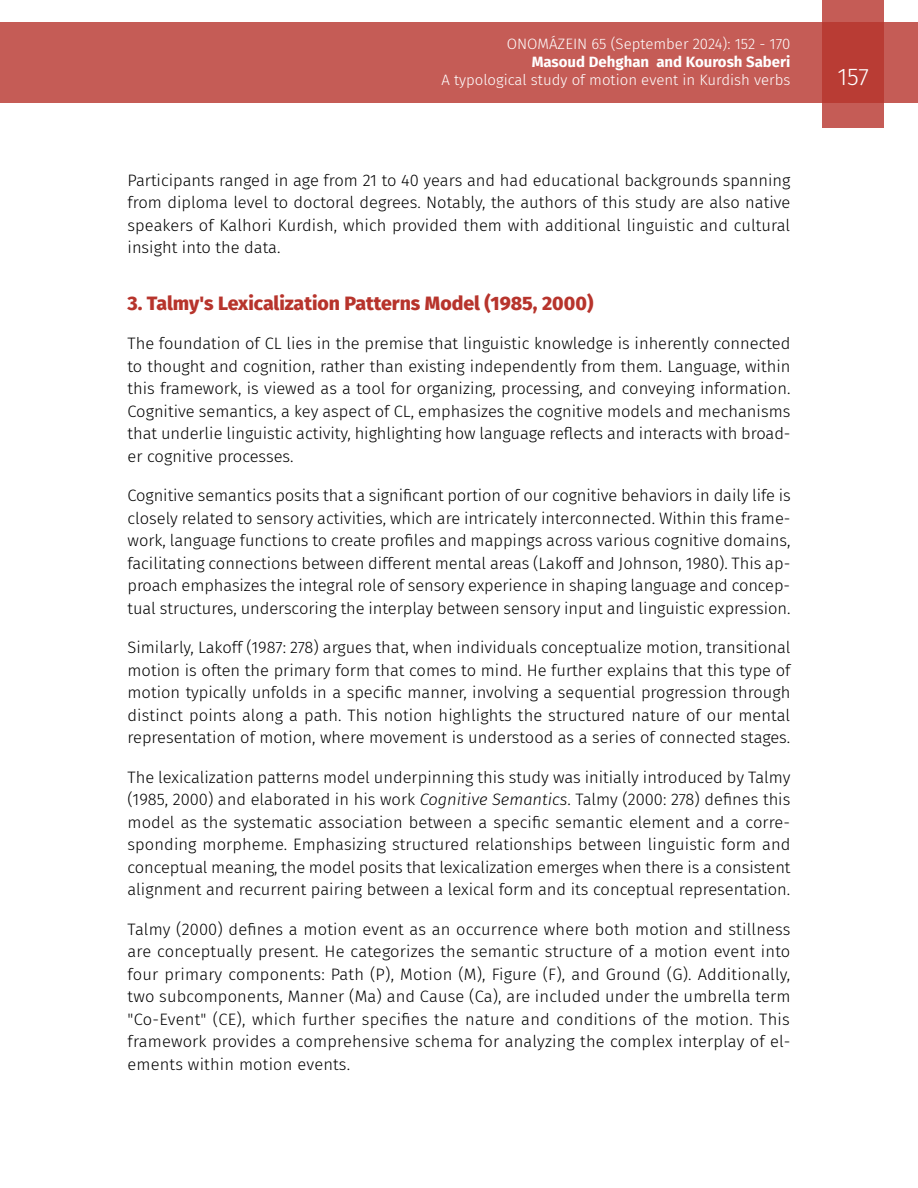
<style>
.page{position:relative;width:918px;height:1188px;background:#fff}
.page>*{position:absolute;margin:0;border:0;box-sizing:border-box;transform-origin:0 0}
.t1{font:300 24px "Fira Sans";color:#fff}
.t2{font:800 19.5px "Fira Sans";color:#b7342c}
.t3{font:300 16.5px/22.5px "Fira Sans";color:#000;text-align:justify}
.t4{font:300 15px "Fira Sans";color:#fff}
.t5{font:700 15px "Fira Sans";color:#fff}
.s1{font-style:italic}
</style>
<div class="page">
<div style="left:0;top:23px;width:918px;height:80px;background:#c55c56"></div>
<svg style="left:822px;top:0;width:62px;height:128px;background:#bd4740"></svg>
<p class="t4" style="left:507px;top:34px;width:285px">ONOMÁZEIN 65 (September 2024): 152 - 170</p>
<p class="t5" style="left:532px;top:50px;width:260px">Masoud Dehghan and Kourosh Saberi</p>
<p class="t4" style="left:441px;top:70px;width:351px">A typological study of motion event in Kurdish verbs</p>
<h1 class="t1" style="left:837px;top:60px;width:33px">157</h1>
<p class="t3" style="left:128px;top:168px;width:664px">Participants ranged in age from 21 to 40 years and had educational backgrounds spanning from diploma level to doctoral degrees. Notably, the authors of this study are also native speakers of Kalhori Kurdish, which provided them with additional linguistic and cultural insight into the data.</p>
<p class="t2" style="left:128px;top:286px;width:467px">3. Talmy's Lexicalization Patterns Model (1985, 2000)</p>
<p class="t3" style="left:128px;top:332px;width:665px">The foundation of CL lies in the premise that linguistic knowledge is inherently connected to thought and cognition, rather than existing independently from them. Language, within this framework, is viewed as a tool for organizing, processing, and conveying information.<br>Cognitive semantics, a key aspect of CL, emphasizes the cognitive models and mechanisms that underlie linguistic activity, highlighting how language reflects and interacts with broad&shy;er cognitive processes.</p>
<p class="t3" style="left:128px;top:484px;width:665px">Cognitive semantics posits that a significant portion of our cognitive behaviors in daily life is closely related to sensory activities, which are intricately interconnected. Within this frame&shy;work, language functions to create profiles and mappings across various cognitive domains, facilitating connections between different mental areas (Lakoff and Johnson, 1980). This ap&shy;proach emphasizes the integral role of sensory experience in shaping language and concep&shy;tual structures, underscoring the interplay between sensory input and linguistic expression.</p>
<p class="t3" style="left:128px;top:636px;width:664px">Similarly, Lakoff (1987: 278) argues that, when individuals conceptualize motion, transitional motion is often the primary form that comes to mind. He further explains that this type of motion typically unfolds in a specific manner, involving a sequential progression through distinct points along a path. This notion highlights the structured nature of our mental representation of motion, where movement is understood as a series of connected stages.</p>
<p class="t3" style="left:128px;top:766px;width:665px">The lexicalization patterns model underpinning this study was initially introduced by Talmy (1985, 2000) and elaborated in his work <span class="s1">Cognitive Semantics</span>. Talmy (2000: 278) defines this model as the systematic association between a specific semantic element and a corre&shy;sponding morpheme. Emphasizing structured relationships between linguistic form and conceptual meaning, the model posits that lexicalization emerges when there is a consistent alignment and recurrent pairing between a lexical form and its conceptual representation.</p>
<p class="t3" style="left:128px;top:918px;width:664px">Talmy (2000) defines a motion event as an occurrence where both motion and stillness are conceptually present. He categorizes the semantic structure of a motion event into four primary components: Path (P), Motion (M), Figure (F), and Ground (G). Additionally, two subcomponents, Manner (Ma) and Cause (Ca), are included under the umbrella term "Co-Event" (CE), which further specifies the nature and conditions of the motion. This framework provides a comprehensive schema for analyzing the complex interplay of el&shy;ements within motion events.</p>
</div>
